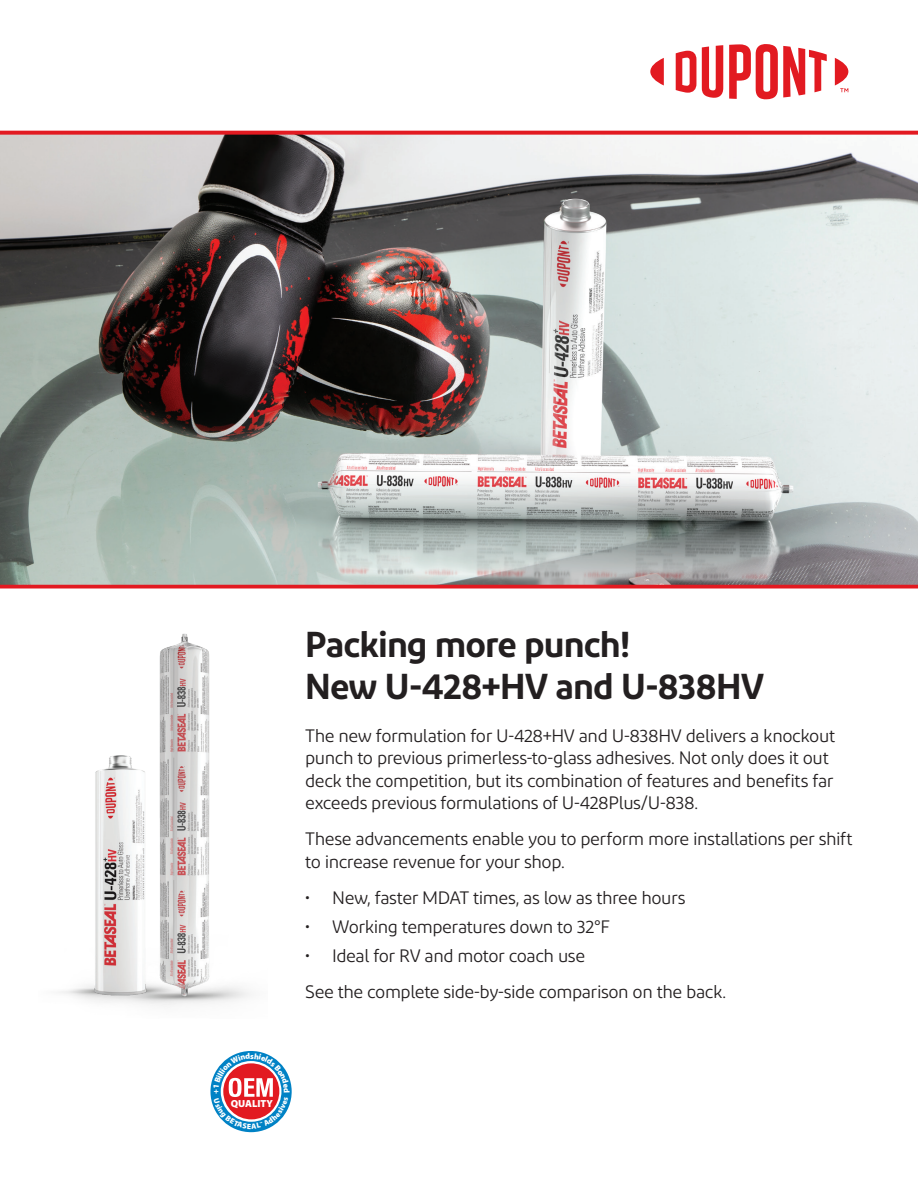
<style>
.page{position:relative;width:918px;height:1188px;background:#fff}
.page>*{position:absolute;margin:0;border:0;box-sizing:border-box;transform-origin:0 0}
.t1{font:600 36px/42px "Diodrum";letter-spacing:-.025em;color:#231f20}
.t2{font:18px/22.5px "Diodrum";letter-spacing:-.025em;color:#231f20}
.t3{font:900 10.2px "Myriad Pro";color:#fff}
.t4{font:900 8.1px "Myriad Pro";color:#fff}
</style>
<div class="page">
<img style="left:0;top:135px;width:918px;height:450px">
<svg style="left:210px;top:1051px;width:82px;height:82px"></svg>
<hr style="left:0;top:585px;width:918px;height:3px;background:#e21a21">
<svg style="left:0;top:131px;width:918px;height:4px;background:#e12b31"></svg>
<svg style="left:676px;top:51px;width:20px;height:42px"></svg>
<svg style="left:650px;top:58px;width:14px;height:28px"></svg>
<svg style="left:702px;top:45px;width:21px;height:53px"></svg>
<svg style="left:729px;top:44px;width:98px;height:56px"></svg>
<svg style="left:835px;top:58px;width:13px;height:34px"></svg>
<img style="left:59px;top:633px;width:191px;height:373px">
<svg style="left:213px;top:1053px;width:77px;height:76px"></svg>
<h1 class="t1" style="left:305px;top:622px;width:461px">Packing more punch!<br>New U-428+HV and U-838HV</h1>
<p class="t2" style="left:305px;top:724px;width:532px">The new formulation for U-428+HV and U-838HV delivers a knockout punch to previous primerless-to-glass adhesives. Not only does it out deck the competition, but its combination of features and benefits far exceeds previous formulations of U-428Plus/U-838.</p>
<p class="t2" style="left:305px;top:827px;width:549px">These advancements enable you to perform more installations per shift to increase revenue for your shop.</p>
<p class="t2" style="left:305px;top:886px;width:382px">• New, faster MDAT times, as low as three hours</p>
<p class="t2" style="left:305px;top:915px;width:306px">• Working temperatures down to 32°F</p>
<p class="t2" style="left:305px;top:938px;width:423px;line-height:36px">• Ideal for RV and motor coach use<br>See the complete side-by-side comparison on the back.</p>
<p class="t4" style="left:210px;top:1094px;width:6px;rotate:-90deg">+</p>
<p class="t3" style="left:231px;top:1096px;width:44px">QUALITY</p>
</div>
